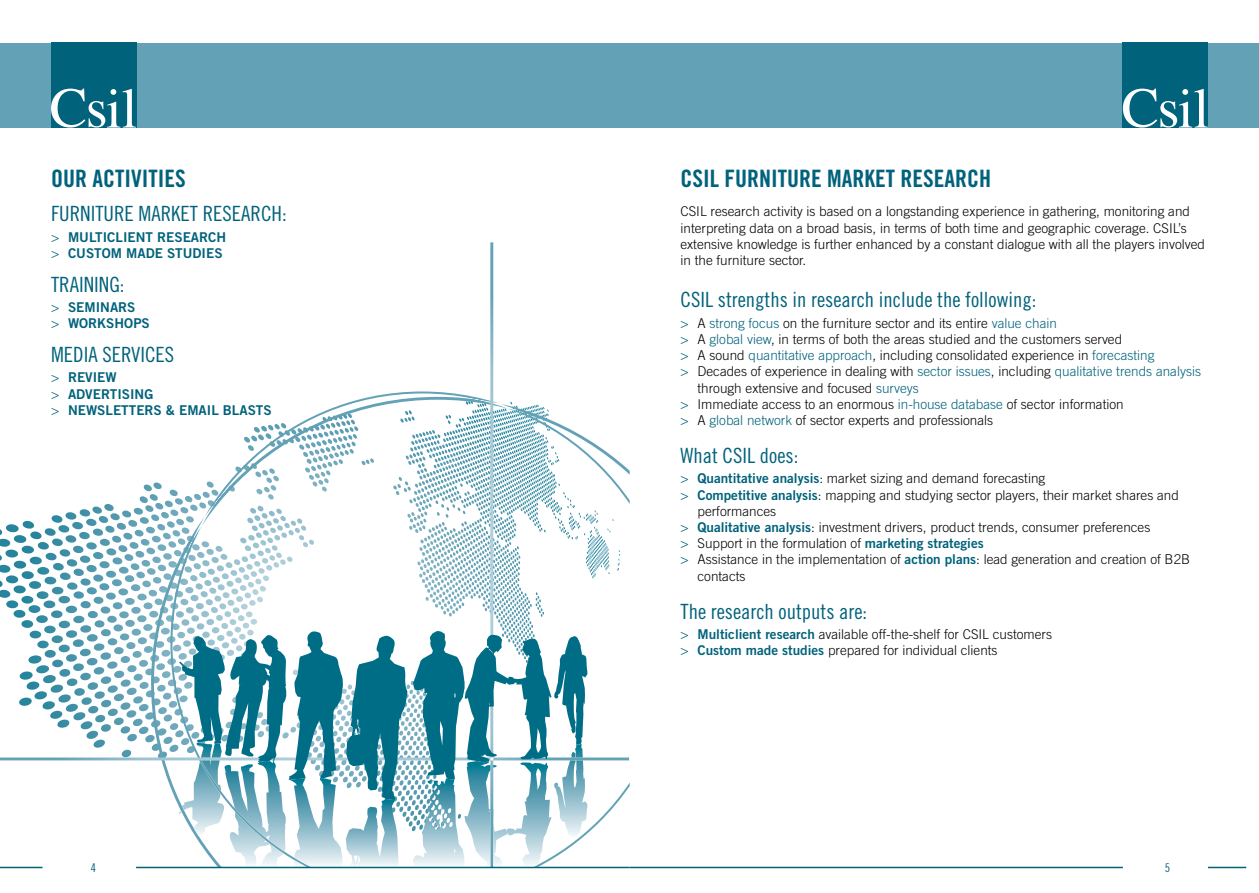
<style>
.page{position:relative;width:1259px;height:893px;background:#fff}
.page>*{position:absolute;margin:0;border:0;box-sizing:border-box;transform-origin:0 0}
.t1{font:24px "Trade Gothic LT Std Bd Cn 20";color:#00627b}
.t2{font:21px "Trade Gothic LT Std Cn 18";color:#00627b}
.t3{font:300 13.5px/16.2px "Trade Gothic LT Std";color:#000}
.t4{font:13.5px/16.2px "Trade Gothic LT Std Bd 2";color:#00627b}
.t5{font:12px "Trade Gothic LT Std Cn 18";color:#00627b}
.s1{font-family:"Trade Gothic LT Std";font-weight:300}
.s2{color:#00627b}
.s3{font-family:"Trade Gothic LT Std Bd 2";font-weight:400;color:#00627b}
</style>
<div class="page">
<svg style="left:0;top:242px;width:629px;height:625px"></svg>
<svg style="left:179px;top:630px;width:408px;height:170px"></svg>
<svg style="left:178px;top:741px;width:221px;height:126px"></svg>
<svg style="left:413px;top:743px;width:174px;height:124px"></svg>
<div style="left:0;top:43px;width:1259px;height:85px;background:#63a2b6"></div>
<div style="left:51px;top:43px;width:85px;height:85px;background:#00627b"></div>
<svg style="left:51px;top:89px;width:85px;height:39px"></svg>
<div style="left:1123px;top:43px;width:85px;height:85px;background:#00627b"></div>
<svg style="left:1123px;top:89px;width:85px;height:39px"></svg>
<hr style="left:0;top:867px;width:43px;height:1px;background:#00627b">
<hr style="left:1208px;top:867px;width:38px;height:1px;background:#00627b">
<hr style="left:136px;top:867px;width:493px;height:1px;background:#00627b">
<hr style="left:629px;top:867px;width:494px;height:1px;background:#00627b">
<h1 class="t1" style="left:51px;top:164px;width:136px">OUR ACTIVITIES</h1>
<h2 class="t2" style="left:51px;top:201px;width:237px">FURNITURE MARKET RESEARCH:</h2>
<p class="t4" style="left:51px;top:228px;width:177px"><span class="s1">&gt;</span> MULTICLIENT RESEARCH <span class="s1">&gt;</span> CUSTOM MADE STUDIES</p>
<h2 class="t2" style="left:51px;top:272px;width:75px">TRAINING:</h2>
<p class="t4" style="left:51px;top:299px;width:100px"><span class="s1">&gt;</span> SEMINARS<br><span class="s1">&gt;</span> WORKSHOPS</p>
<h2 class="t2" style="left:51px;top:342px;width:125px">MEDIA SERVICES</h2>
<p class="t4" style="left:51px;top:369px;width:222px"><span class="s1">&gt;</span> REVIEW<br><span class="s1">&gt;</span> ADVERTISING<br><span class="s1">&gt;</span> NEWSLETTERS &amp; EMAIL BLASTS</p>
<h1 class="t1" style="left:680px;top:164px;width:312px">CSIL FURNITURE MARKET RESEARCH</h1>
<p class="t3" style="left:680px;top:203px;width:526px">CSIL research activity is based on a longstanding experience in gathering, monitoring and interpreting data on a broad basis, in terms of both time and geographic coverage. CSIL’s extensive knowledge is further enhanced by a constant dialogue with all the players involved in the furniture sector.</p>
<h2 class="t2" style="left:680px;top:287px;width:357px">CSIL strengths in research include the following:</h2>
<p class="t3" style="left:680px;top:315px;width:378px"><span class="s2">&gt;</span> A <span class="s2">strong focus</span> on the furniture sector and its entire <span class="s2">value chain</span></p>
<p class="t3" style="left:680px;top:331px;width:443px"><span class="s2">&gt;</span> A <span class="s2">global view</span>, in terms of both the areas studied and the customers served</p>
<p class="t3" style="left:680px;top:347px;width:475px"><span class="s2">&gt;</span> A sound <span class="s2">quantitative approach</span>, including consolidated experience in <span class="s2">forecasting</span></p>
<p class="t3" style="left:680px;top:363px;width:522px"><span class="s2">&gt;</span> Decades of experience in dealing with <span class="s2">sector issues</span>, including <span class="s2">qualitative trends analysis</span></p>
<p class="t3" style="left:697px;top:379px;width:223px">through extensive and focused <span class="s2">surveys</span></p>
<p class="t3" style="left:680px;top:396px;width:445px"><span class="s2">&gt;</span> Immediate access to an enormous <span class="s2">in-house database</span> of sector information</p>
<p class="t3" style="left:680px;top:412px;width:314px"><span class="s2">&gt;</span> A <span class="s2">global network</span> of sector experts and professionals</p>
<h2 class="t2" style="left:680px;top:443px;width:119px">What CSIL does:</h2>
<p class="t3" style="left:680px;top:470px;width:366px"><span class="s2">&gt;</span> <span class="s3">Quantitative analysis</span>: market sizing and demand forecasting</p>
<p class="t3" style="left:680px;top:486px;width:500px"><span class="s2">&gt;</span> <span class="s3">Competitive analysis</span>: mapping and studying sector players, their market shares and</p>
<p class="t3" style="left:697px;top:503px;width:80px">performances</p>
<p class="t3" style="left:680px;top:519px;width:471px"><span class="s2">&gt;</span> <span class="s3">Qualitative analysis</span>: investment drivers, product trends, consumer preferences</p>
<p class="t3" style="left:680px;top:535px;width:305px"><span class="s2">&gt;</span> Support in the formulation of <span class="s3">marketing strategies</span></p>
<p class="t3" style="left:680px;top:551px;width:511px"><span class="s2">&gt;</span> Assistance in the implementation of <span class="s3">action plans</span>: lead generation and creation of B2B</p>
<p class="t3" style="left:697px;top:567px;width:50px">contacts</p>
<h2 class="t2" style="left:680px;top:599px;width:188px">The research outputs are:</h2>
<p class="t3" style="left:680px;top:626px;width:373px"><span class="s2">&gt;</span> <span class="s3">Multiclient research</span> available off-the-shelf for CSIL customers <span class="s2">&gt;</span> <span class="s3">Custom made studies</span> prepared for individual clients</p>
<p class="t5" style="left:91px;top:860px;width:7px">4</p>
<p class="t5" style="left:1165px;top:860px;width:7px">5</p>
</div>
